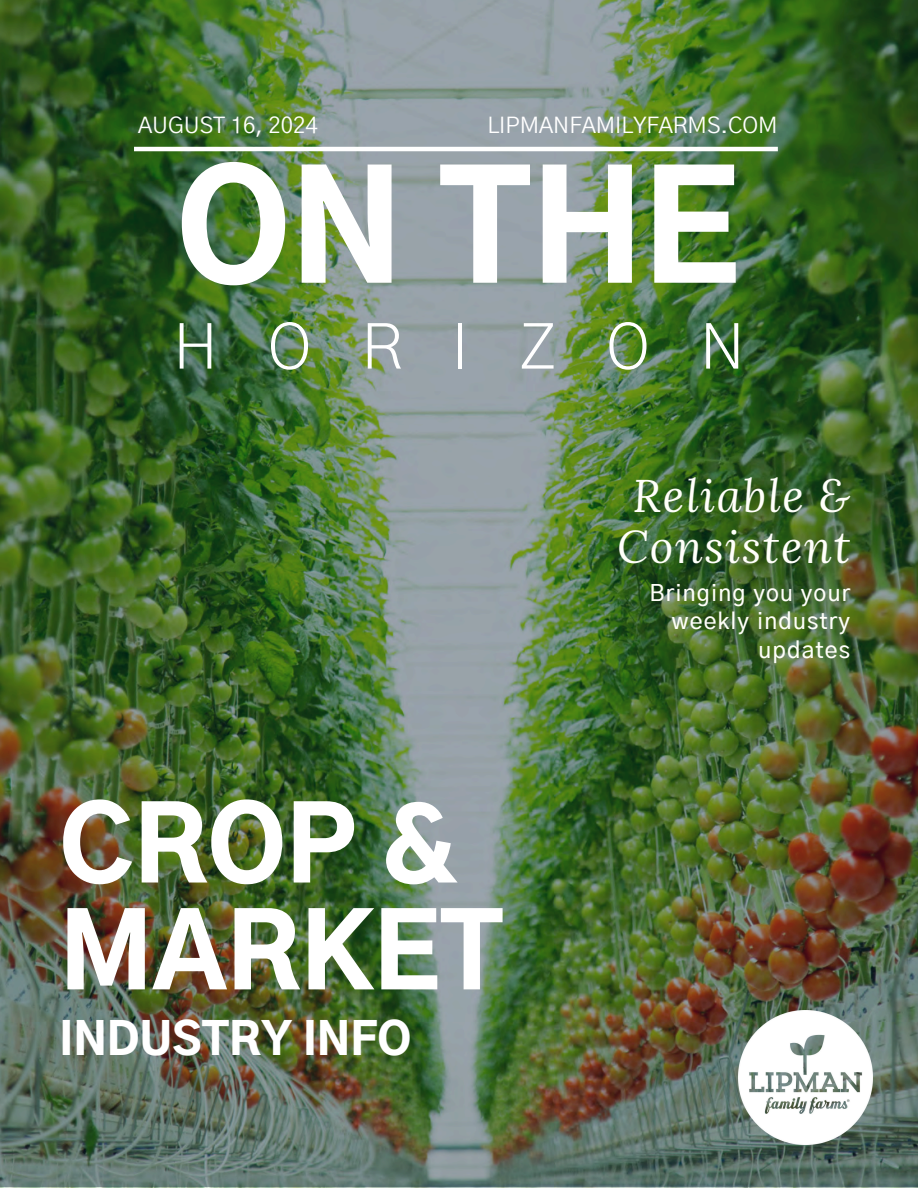
<style>
.page{position:relative;width:918px;height:1188px;background:#fff}
.page>*{position:absolute;margin:0;border:0;box-sizing:border-box;transform-origin:0 0}
.t1{font:900 147.75px "Gothic A1";color:#fff}
.t2{font:900 101.55px "Gothic A1";color:#fff}
.t3{font:300 63.3px "Gothic A1";letter-spacing:.78em;color:#fff}
.t4{font:italic 45.3px/51.9px "Lora";letter-spacing:.035em;color:#fffffa;text-align:center}
.t5{font:900 43.95px "Gothic A1";color:#fff}
.t6{font:500 22.65px/28.7px "Gothic A1";letter-spacing:.05em;color:#fffffa;text-align:right}
.t7{font:22.2px "Gothic A1";color:#fff}
</style>
<div class="page">
<img style="left:0;top:0;width:918px;height:1187px">
<img style="left:739px;top:1010px;width:133px;height:134px">
<hr style="left:134px;top:147px;width:644px;height:4px;background:#fff">
<h3 class="t7" style="left:138px;top:116px;width:181px">AUGUST 16, 2024</h3>
<p class="t7" style="left:487px;top:116px;width:292px">LIPMANFAMILYFARMS.COM</p>
<h6 class="t1" style="left:177px;top:165px;width:564px">ON THE</h6>
<h1 class="t3" style="left:173px;top:318px;width:574px">HORIZON</h1>
<h2 class="t2" style="left:60px;top:802px;width:401px">CROP &amp;</h2>
<h4 class="t2" style="left:60px;top:908px;width:445px">MARKET</h4>
<p class="t5" style="left:60px;top:1020px;width:353px">INDUSTRY INFO</p>
<h5 class="t4" style="left:617px;top:468px;width:235px">Reliable &amp;<br>Consistent</h5>
<p class="t6" style="left:649px;top:580px;width:202px">Bringing you your weekly industry updates</p>
</div>
